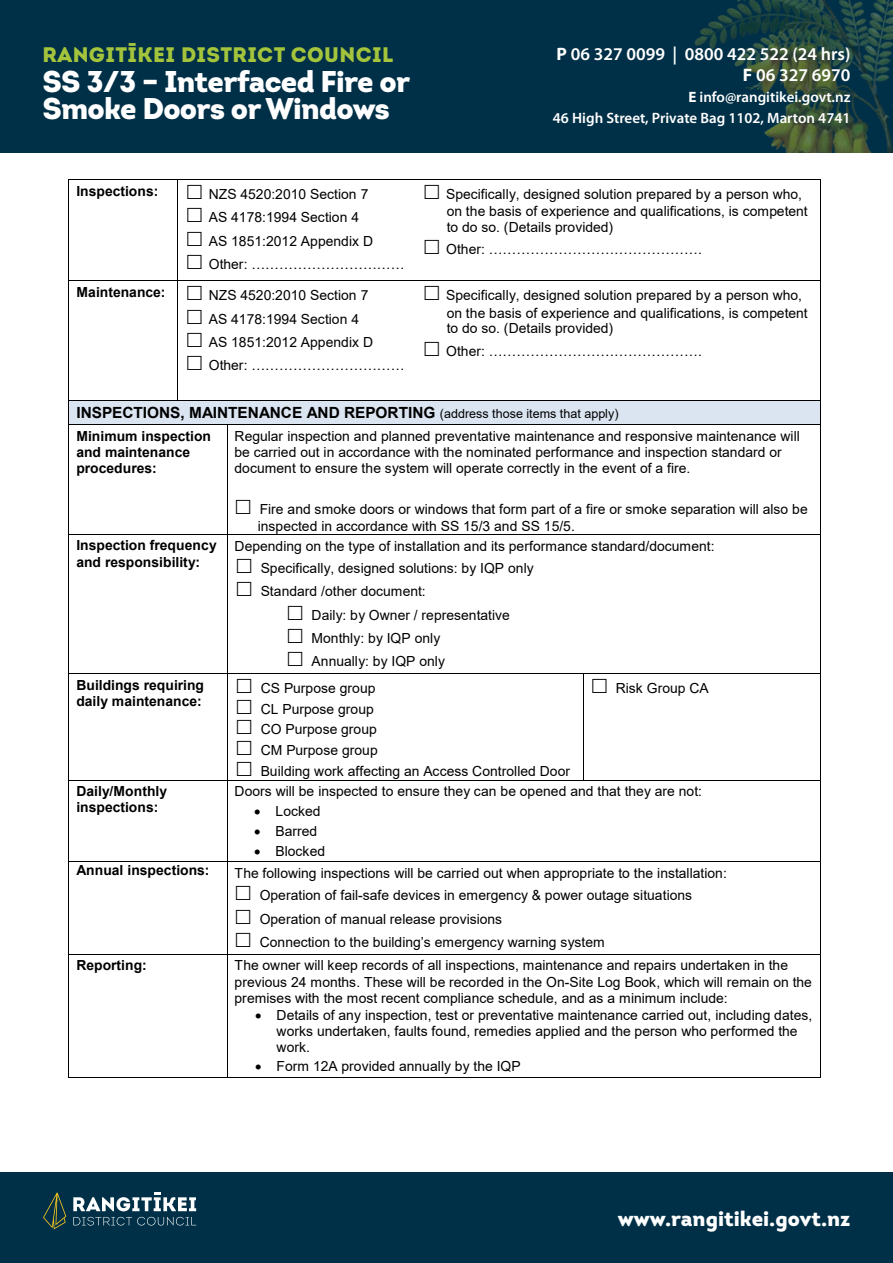
<style>
.page{position:relative;width:893px;height:1263px;background:#fff}
.page>*{position:absolute;margin:0;border:0;box-sizing:border-box;transform-origin:0 0}
.t1{font:900 30px/27px "Intro";letter-spacing:-.025em;color:#fff}
.t2{font:21px "Intro Black Caps";letter-spacing:.02em;color:#a4c43c}
.t3{font:900 21px "Intro";color:#fff}
.t4{font:600 18px/21.6px "Myriad Pro";color:#fff;text-align:right}
.t5{font:700 15.45px "Arial";letter-spacing:-.005em;color:#000}
.t6{font:600 15px/21px "Myriad Pro";color:#fff;text-align:right}
.t7{font:13.95px/23.4px "Arial";color:#000}
.t8{font:700 13.95px/16px "Arial";letter-spacing:.005em;color:#000}
.s1{font-weight:700}
.s2{font-weight:400;font-size:12.6px}
</style>
<div class="page">
<div style="left:0;top:1172px;width:893px;height:91px;background:#003047"></div>
<svg style="left:73px;top:1217px;width:123px;height:8px"></svg>
<svg style="left:43px;top:1193px;width:23px;height:36px"></svg>
<svg style="left:73px;top:1193px;width:123px;height:18px"></svg>
<div style="left:0;top:0;width:893px;height:152px;background:#003047"></div>
<img style="left:694px;top:0;width:199px;height:152px">
<hr style="left:69px;top:179px;width:108px;height:1px;background:#000">
<hr style="left:178px;top:179px;width:237px;height:1px;background:#000">
<hr style="left:416px;top:179px;width:404px;height:1px;background:#000">
<hr style="left:69px;top:180px;width:1px;height:100px;background:#000">
<hr style="left:177px;top:180px;width:1px;height:100px;background:#000">
<hr style="left:820px;top:180px;width:1px;height:100px;background:#000">
<hr style="left:69px;top:280px;width:108px;height:1px;background:#000">
<hr style="left:178px;top:280px;width:237px;height:1px;background:#000">
<hr style="left:416px;top:280px;width:404px;height:1px;background:#000">
<hr style="left:69px;top:281px;width:1px;height:119px;background:#000">
<hr style="left:177px;top:281px;width:1px;height:119px;background:#000">
<hr style="left:820px;top:281px;width:1px;height:119px;background:#000">
<div style="left:76px;top:401px;width:737px;height:23px;background:#dbe5f1"></div>
<hr style="left:69px;top:400px;width:108px;height:1px;background:#000">
<hr style="left:178px;top:400px;width:237px;height:1px;background:#000">
<hr style="left:416px;top:400px;width:404px;height:1px;background:#000">
<svg style="left:69px;top:401px;width:1px;height:23px"></svg>
<hr style="left:69px;top:424px;width:158px;height:1px;background:#000">
<hr style="left:227px;top:424px;width:593px;height:1px;background:#000">
<svg style="left:820px;top:400px;width:1px;height:25px"></svg>
<hr style="left:69px;top:425px;width:1px;height:109px;background:#000">
<hr style="left:227px;top:425px;width:1px;height:109px;background:#000">
<hr style="left:820px;top:425px;width:1px;height:109px;background:#000">
<hr style="left:69px;top:534px;width:158px;height:1px;background:#000">
<hr style="left:227px;top:534px;width:593px;height:1px;background:#000">
<hr style="left:69px;top:535px;width:1px;height:138px;background:#000">
<hr style="left:227px;top:535px;width:1px;height:138px;background:#000">
<hr style="left:820px;top:535px;width:1px;height:138px;background:#000">
<hr style="left:69px;top:673px;width:158px;height:1px;background:#000">
<hr style="left:227px;top:673px;width:356px;height:1px;background:#000">
<hr style="left:583px;top:673px;width:237px;height:1px;background:#000">
<hr style="left:69px;top:674px;width:1px;height:106px;background:#000">
<hr style="left:227px;top:674px;width:1px;height:106px;background:#000">
<hr style="left:583px;top:674px;width:1px;height:106px;background:#000">
<hr style="left:820px;top:674px;width:1px;height:106px;background:#000">
<hr style="left:69px;top:780px;width:158px;height:1px;background:#000">
<hr style="left:227px;top:780px;width:356px;height:1px;background:#000">
<hr style="left:583px;top:780px;width:237px;height:1px;background:#000">
<hr style="left:69px;top:780px;width:1px;height:81px;background:#000">
<hr style="left:227px;top:780px;width:1px;height:81px;background:#000">
<hr style="left:820px;top:780px;width:1px;height:81px;background:#000">
<hr style="left:69px;top:861px;width:158px;height:1px;background:#000">
<hr style="left:227px;top:861px;width:593px;height:1px;background:#000">
<hr style="left:69px;top:862px;width:1px;height:92px;background:#000">
<hr style="left:227px;top:862px;width:1px;height:92px;background:#000">
<hr style="left:820px;top:862px;width:1px;height:92px;background:#000">
<hr style="left:69px;top:954px;width:158px;height:1px;background:#000">
<hr style="left:227px;top:954px;width:593px;height:1px;background:#000">
<hr style="left:69px;top:954px;width:1px;height:123px;background:#000">
<hr style="left:69px;top:1077px;width:158px;height:1px;background:#000">
<hr style="left:227px;top:954px;width:1px;height:123px;background:#000">
<hr style="left:227px;top:1077px;width:593px;height:1px;background:#000">
<hr style="left:820px;top:954px;width:1px;height:123px;background:#000">
<h2 class="t2" style="left:43px;top:41px;width:352px">RANGITĪKEI DISTRICT COUNCIL</h2>
<h1 class="t1" style="left:43px;top:68px;width:369px">SS 3/3 – Interfaced Fire or<br>Smoke Doors or Windows</h1>
<p class="t4" style="left:557px;top:42px;width:295px"><span class="s1">P</span> 06 327 0099 | 0800 422 522 (24 hrs)<br><span class="s1">F</span> 06 327 6970</p>
<p class="t6" style="left:553px;top:86px;width:299px"><span class="s1">E</span> info@rangitikei.govt.nz<br>46 High Street, Private Bag 1102, Marton 4741</p>
<p class="t8" style="left:76px;top:183px;width:83px">Inspections:</p>
<p class="t7" style="left:209px;top:182px;width:197px">NZS 4520:2010 Section 7<br>AS 4178:1994 Section 4<br>AS 1851:2012 Appendix D<br>Other: ……………………………</p>
<p class="t7" style="left:446px;top:186px;width:363px;line-height:16.6px">Specifically, designed solution prepared by a person who, on the basis of experience and qualifications, is competent to do so. (Details provided)</p>
<p class="t7" style="left:446px;top:238px;width:257px">Other: ……………………………………….</p>
<p class="t8" style="left:76px;top:284px;width:91px">Maintenance:</p>
<p class="t7" style="left:209px;top:283px;width:197px">NZS 4520:2010 Section 7<br>AS 4178:1994 Section 4<br>AS 1851:2012 Appendix D<br>Other: ……………………………</p>
<p class="t7" style="left:446px;top:287px;width:363px;line-height:17.2px">Specifically, designed solution prepared by a person who, on the basis of experience and qualifications, is competent</p>
<p class="t7" style="left:446px;top:317px;width:257px;line-height:22px">to do so. (Details provided)<br>Other: ……………………………………….</p>
<p class="t5" style="left:76px;top:402px;width:544px">INSPECTIONS, MAINTENANCE AND REPORTING <span class="s2">(address those items that apply)</span></p>
<p class="t8" style="left:76px;top:428px;width:136px">Minimum inspection and maintenance procedures:</p>
<p class="t7" style="left:235px;top:428px;width:567px;line-height:16px">Regular inspection and planned preventative maintenance and responsive maintenance will be carried out in accordance with the nominated performance and inspection standard or document to ensure the system will operate correctly in the event of a fire.</p>
<p class="t7" style="left:258px;top:500px;width:552px;line-height:17.2px">Fire and smoke doors or windows that form part of a fire or smoke separation will also be inspected in accordance with SS 15/3 and SS 15/5.</p>
<p class="t8" style="left:76px;top:538px;width:142px">Inspection frequency and responsibility:</p>
<p class="t7" style="left:235px;top:534px;width:481px">Depending on the type of installation and its performance standard/document:</p>
<p class="t7" style="left:261px;top:556px;width:275px">Specifically, designed solutions: by IQP only</p>
<p class="t7" style="left:261px;top:580px;width:167px">Standard /other document:</p>
<p class="t7" style="left:312px;top:603px;width:200px">Daily: by Owner / representative</p>
<p class="t7" style="left:312px;top:626px;width:130px">Monthly: by IQP only</p>
<p class="t7" style="left:312px;top:650px;width:135px">Annually: by IQP only</p>
<p class="t8" style="left:76px;top:677px;width:129px">Buildings requiring daily maintenance:</p>
<p class="t7" style="left:261px;top:678px;width:311px;line-height:20.5px">CS Purpose group<br>CL Purpose group<br>CO Purpose group<br>CM Purpose group<br>Building work affecting an Access Controlled Door</p>
<p class="t7" style="left:616px;top:676px;width:94px">Risk Group CA</p>
<p class="t8" style="left:76px;top:783px;width:92px">Daily/Monthly inspections:</p>
<p class="t7" style="left:235px;top:779px;width:469px">Doors will be inspected to ensure they can be opened and that they are not:</p>
<p class="t7" style="left:254px;top:799px;width:68px">• Locked</p>
<p class="t7" style="left:254px;top:819px;width:65px">• Barred</p>
<p class="t7" style="left:254px;top:839px;width:72px">• Blocked</p>
<p class="t8" style="left:76px;top:862px;width:135px">Annual inspections:</p>
<p class="t7" style="left:260px;top:861px;width:469px;text-indent:-25px">The following inspections will be carried out when appropriate to the installation:<br>Operation of fail-safe devices in emergency &amp; power outage situations Operation of manual release provisions<br>Connection to the building’s emergency warning system</p>
<p class="t8" style="left:76px;top:957px;width:72px">Reporting:</p>
<p class="t7" style="left:235px;top:957px;width:579px;line-height:16.2px">The owner will keep records of all inspections, maintenance and repairs undertaken in the previous 24 months. These will be recorded in the On-Site Log Book, which will remain on the premises with the most recent compliance schedule, and as a minimum include:</p>
<p class="t7" style="left:277px;top:1006px;width:537px;line-height:16px;text-indent:-21px">• Details of any inspection, test or preventative maintenance carried out, including dates, works undertaken, faults found, remedies applied and the person who performed the work.</p>
<p class="t7" style="left:255px;top:1055px;width:267px">• Form 12A provided annually by the IQP</p>
<h2 class="t3" style="left:618px;top:1205px;width:234px">www.rangitikei.govt.nz</h2>
</div>
